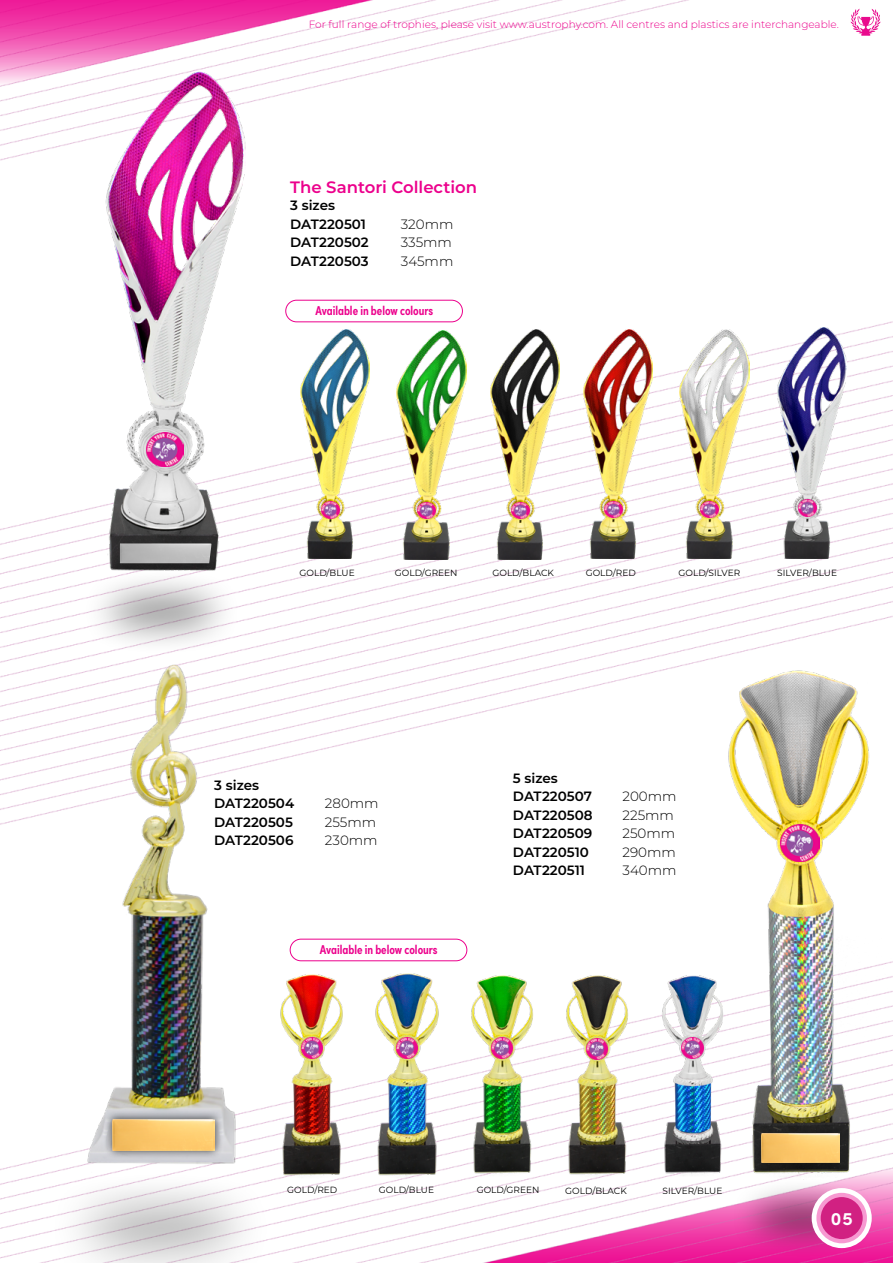
<style>
.page{position:relative;width:893px;height:1263px;background:#fff}
.page>*{position:absolute;margin:0;border:0;box-sizing:border-box;transform-origin:0 0}
.t1{font:700 18px "Sofia Pro";color:#fff}
.t2{font:600 16.5px "Montserrat";color:#ec008c}
.t3{font:600 13.5px/18.5px "Montserrat";color:#000}
.t4{font:300 13.5px "Montserrat";color:#000}
.t5{font:600 12.9px "Sofia Pro Condensed";color:#ec008c}
.t6{font:300 10.5px "Montserrat";color:#ec008c}
.t7{font:9px "Montserrat";color:#000}
</style>
<div class="page">
<img style="left:0;top:0;width:893px;height:1263px">
<svg style="left:850px;top:9px;width:31px;height:27px"></svg>
<div style="left:81px;top:567px;width:162px;height:88px;background:#000;opacity:.5"></div>
<svg style="left:110px;top:599px;width:104px;height:25px;background:#c3c1c3"></svg>
<div style="left:46px;top:1170px;width:229px;height:93px;background:#000;opacity:.5"></div>
<svg style="left:86px;top:1215px;width:149px;height:25px;background:#d1d0d1"></svg>
<div style="left:728px;top:1177px;width:149px;height:82px;background:#000;opacity:.5"></div>
<svg style="left:755px;top:1205px;width:95px;height:25px"></svg>
<svg style="left:812px;top:1188px;width:60px;height:60px"></svg>
<div style="left:819px;top:1195px;width:46px;height:46px;background:#d12182;border-radius:50%"></div>
<div style="left:816px;top:1193px;width:51px;height:50px;border:4px solid #f799d1;border-radius:50%"></div>
<img style="left:271px;top:967px;width:88px;height:212px">
<img style="left:301px;top:1038px;width:22px;height:21px">
<img style="left:366px;top:966px;width:89px;height:213px">
<img style="left:396px;top:1037px;width:22px;height:21px">
<img style="left:557px;top:968px;width:87px;height:209px">
<img style="left:587px;top:1038px;width:21px;height:21px">
<img style="left:462px;top:968px;width:87px;height:208px">
<img style="left:491px;top:1037px;width:22px;height:21px">
<img style="left:653px;top:968px;width:45px;height:208px">
<img style="left:682px;top:1037px;width:16px;height:21px">
<div style="left:285px;top:300px;width:178px;height:22px;border:1px solid #ec008c;border-radius:11px"></div>
<div style="left:290px;top:939px;width:177px;height:22px;border:1px solid #ec008c;border-radius:11px"></div>
<img style="left:300px;top:329px;width:70px;height:230px">
<img style="left:321px;top:502px;width:18px;height:16px">
<img style="left:397px;top:330px;width:69px;height:229px">
<img style="left:418px;top:502px;width:18px;height:17px">
<img style="left:490px;top:330px;width:70px;height:229px">
<img style="left:511px;top:502px;width:18px;height:16px">
<img style="left:583px;top:329px;width:70px;height:229px">
<img style="left:604px;top:501px;width:18px;height:17px">
<img style="left:680px;top:329px;width:69px;height:229px">
<img style="left:701px;top:501px;width:18px;height:17px">
<img style="left:777px;top:327px;width:69px;height:231px">
<img style="left:798px;top:500px;width:18px;height:16px">
<img style="left:105px;top:63px;width:141px;height:513px">
<img style="left:146px;top:432px;width:37px;height:34px">
<img style="left:75px;top:658px;width:171px;height:517px">
<img style="left:698px;top:669px;width:195px;height:510px">
<img style="left:780px;top:825px;width:39px;height:36px">
<img style="left:120px;top:543px;width:92px;height:20px">
<div style="left:104px;top:1110px;width:119px;height:49px;background:#000;opacity:.75"></div>
<img style="left:112px;top:1119px;width:103px;height:32px">
<img style="left:762px;top:1134px;width:78px;height:28px">
<p class="t6" style="left:309px;top:17px;width:532px">For full range of trophies, please visit www.austrophy.com. All centres and plastics are interchangeable.</p>
<p class="t2" style="left:290px;top:176px;width:188px">The Santori Collection</p>
<p class="t3" style="left:290px;top:196px;width:77px">3 sizes<br>DAT220501</p>
<p class="t4" style="left:401px;top:215px;width:54px">320mm</p>
<p class="t3" style="left:290px;top:233px;width:80px">DAT220502</p>
<p class="t4" style="left:401px;top:233px;width:53px">335mm</p>
<p class="t3" style="left:290px;top:251px;width:80px">DAT220503</p>
<p class="t4" style="left:401px;top:252px;width:54px">345mm</p>
<p class="t5" style="left:315px;top:301px;width:119px">Available in below colours</p>
<p class="t7" style="left:300px;top:566px;width:57px">GOLD/BLUE</p>
<p class="t7" style="left:395px;top:566px;width:64px">GOLD/GREEN</p>
<p class="t7" style="left:492px;top:566px;width:63px">GOLD/BLACK</p>
<p class="t7" style="left:586px;top:566px;width:52px">GOLD/RED</p>
<p class="t7" style="left:679px;top:566px;width:63px">GOLD/SILVER</p>
<p class="t7" style="left:777px;top:566px;width:61px">SILVER/BLUE</p>
<p class="t3" style="left:214px;top:775px;width:81px">3 sizes<br>DAT220504</p>
<p class="t4" style="left:325px;top:794px;width:55px">280mm</p>
<p class="t3" style="left:214px;top:812px;width:80px">DAT220505</p>
<p class="t4" style="left:325px;top:812px;width:53px">255mm</p>
<p class="t3" style="left:214px;top:830px;width:81px">DAT220506</p>
<p class="t4" style="left:325px;top:831px;width:54px">230mm</p>
<p class="t5" style="left:320px;top:940px;width:119px">Available in below colours</p>
<p class="t3" style="left:513px;top:768px;width:80px">5 sizes<br>DAT220507</p>
<p class="t4" style="left:622px;top:787px;width:56px">200mm</p>
<p class="t3" style="left:513px;top:805px;width:81px">DAT220508</p>
<p class="t4" style="left:622px;top:806px;width:53px">225mm</p>
<p class="t3" style="left:513px;top:824px;width:81px">DAT220509</p>
<p class="t4" style="left:622px;top:824px;width:54px">250mm</p>
<p class="t3" style="left:513px;top:842px;width:77px">DAT220510</p>
<p class="t4" style="left:622px;top:843px;width:55px">290mm</p>
<p class="t3" style="left:513px;top:861px;width:73px">DAT220511</p>
<p class="t4" style="left:622px;top:861px;width:55px">340mm</p>
<p class="t7" style="left:287px;top:1183px;width:52px">GOLD/RED</p>
<p class="t7" style="left:379px;top:1183px;width:57px">GOLD/BLUE</p>
<p class="t7" style="left:477px;top:1183px;width:64px">GOLD/GREEN</p>
<p class="t7" style="left:565px;top:1185px;width:63px">GOLD/BLACK</p>
<p class="t7" style="left:662px;top:1185px;width:61px">SILVER/BLUE</p>
<h1 class="t1" style="left:831px;top:1204px;width:23px">05</h1>
</div>
